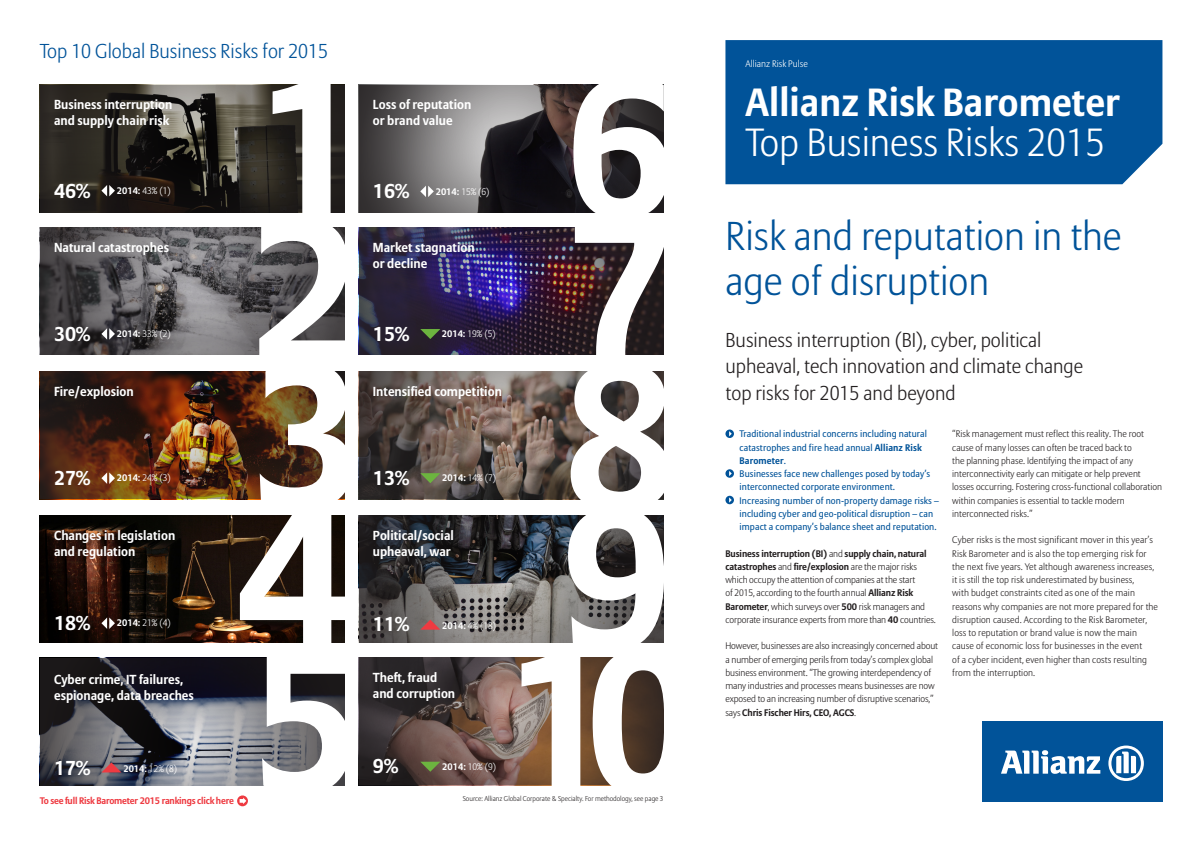
<style>
.page{position:relative;width:1191px;height:842px;background:#fff}
.page>*{position:absolute;margin:0;border:0;box-sizing:border-box;transform-origin:0 0}
.Section_headline{font:300 40px/45px "Allianz Sans";color:#015399}
.t1{font:700 39px "Allianz Sans";color:#fff}
.t2{font:300 39px "Allianz Sans";color:#fff}
.Section_standfirst{font:300 20px/26.5px "Allianz Sans";color:#231f20}
.Secondary_headline{font:300 20px "Allianz Sans";color:#015399}
.Boxout_headline{font:700 20px "Allianz Sans";color:#fff}
.Boxout_headline-2{font:700 13px/16px "Allianz Sans";color:#fff}
.Body_text{font:300 9.5px/13.2px "Allianz Sans";color:#231f20}
.Body_text-2{font:9.5px/13.2px "Allianz Sans";letter-spacing:.01em;color:#015399}
.Margin_text{font:300 9.5px "Allianz Sans";color:#fff}
.Body_text-3{font:700 9.5px "Allianz Sans";letter-spacing:-.02em;color:#ee3a41}
.Body_text-4{font:300 9.5px "Allianz Sans";color:#fff}
.Body_text-5{font:300 7px "Allianz Sans";color:#231f20}
.s1{font-weight:700}
</style>
<div class="page">
<svg style="left:40px;top:85px;width:199px;height:128px;background:#322e28"></svg>
<div style="left:982px;top:722px;width:180px;height:80px;background:#015399"></div>
<svg style="left:1001px;top:750px;width:99px;height:24px"></svg>
<svg style="left:1108px;top:745px;width:35px;height:36px"></svg>
<svg style="left:40px;top:227px;width:199px;height:128px;background:#5d5b5e"></svg>
<svg style="left:40px;top:658px;width:199px;height:127px;background:#4a4b53"></svg>
<img style="left:40px;top:372px;width:199px;height:127px">
<svg style="left:359px;top:85px;width:162px;height:128px;background:#656364"></svg>
<img style="left:359px;top:227px;width:162px;height:128px">
<svg style="left:359px;top:372px;width:162px;height:127px;background:#5e514b"></svg>
<svg style="left:359px;top:515px;width:162px;height:128px;background:#464546"></svg>
<svg style="left:359px;top:658px;width:162px;height:127px;background:#554542"></svg>
<img style="left:40px;top:515px;width:199px;height:128px">
<svg style="left:521px;top:84px;width:143px;height:702px"></svg>
<svg style="left:101px;top:185px;width:14px;height:11px"></svg>
<svg style="left:101px;top:328px;width:14px;height:12px"></svg>
<svg style="left:101px;top:472px;width:14px;height:12px"></svg>
<svg style="left:101px;top:617px;width:14px;height:12px"></svg>
<svg style="left:101px;top:762px;width:20px;height:10px"></svg>
<svg style="left:420px;top:186px;width:14px;height:11px"></svg>
<svg style="left:420px;top:329px;width:20px;height:10px"></svg>
<svg style="left:420px;top:473px;width:20px;height:10px"></svg>
<svg style="left:420px;top:762px;width:20px;height:10px"></svg>
<svg style="left:420px;top:620px;width:20px;height:10px"></svg>
<div style="left:725px;top:40px;width:437px;height:144px;background:#015399"></div>
<svg style="left:725px;top:429px;width:9px;height:9px"></svg>
<svg style="left:729px;top:431px;width:3px;height:5px"></svg>
<svg style="left:725px;top:469px;width:9px;height:9px"></svg>
<svg style="left:729px;top:471px;width:3px;height:5px"></svg>
<div style="left:725px;top:496px;width:9px;height:8px;background:#015399;border-radius:50%"></div>
<svg style="left:729px;top:497px;width:3px;height:6px"></svg>
<div style="left:237px;top:795px;width:11px;height:11px;background:#ee3a41;border-radius:50%"></div>
<svg style="left:239px;top:84px;width:106px;height:720px"></svg>
<p class="Secondary_headline" style="left:40px;top:39px;width:290px">Top 10 Global Business Risks for 2015</p>
<p class="Boxout_headline-2" style="left:54px;top:96px;width:120px">Business interruption and supply chain risk</p>
<p class="Boxout_headline-2" style="left:373px;top:96px;width:100px">Loss of reputation or brand value</p>
<p class="Boxout_headline" style="left:54px;top:179px;width:38px">46%</p>
<p class="Boxout_headline" style="left:373px;top:179px;width:38px">16%</p>
<p class="Margin_text" style="left:117px;top:185px;width:55px"><span class="s1">2014:</span> 43% (1)</p>
<p class="Margin_text" style="left:436px;top:185px;width:55px"><span class="s1">2014:</span> 15% (6)</p>
<p class="Boxout_headline-2" style="left:54px;top:239px;width:117px">Natural catastrophes</p>
<p class="Boxout_headline-2" style="left:373px;top:239px;width:103px">Market stagnation or decline</p>
<p class="Boxout_headline" style="left:54px;top:322px;width:38px">30%</p>
<p class="Margin_text" style="left:117px;top:328px;width:55px"><span class="s1">2014:</span> 33% (2)</p>
<p class="Boxout_headline" style="left:373px;top:322px;width:38px">15%</p>
<p class="Body_text-4" style="left:442px;top:328px;width:55px"><span class="s1">2014:</span> 19% (5)</p>
<p class="Boxout_headline-2" style="left:54px;top:383px;width:81px">Fire/explosion</p>
<p class="Boxout_headline-2" style="left:373px;top:383px;width:130px">Intensified competition</p>
<p class="Boxout_headline" style="left:54px;top:466px;width:38px">27%</p>
<p class="Margin_text" style="left:117px;top:472px;width:55px"><span class="s1">2014:</span> 24% (3)</p>
<p class="Boxout_headline" style="left:373px;top:466px;width:38px">13%</p>
<p class="Body_text-4" style="left:442px;top:472px;width:55px"><span class="s1">2014:</span> 14% (7)</p>
<p class="Boxout_headline-2" style="left:54px;top:527px;width:123px">Changes in legislation and regulation</p>
<p class="Boxout_headline-2" style="left:373px;top:528px;width:82px">Political/social upheaval, war</p>
<p class="Boxout_headline" style="left:54px;top:611px;width:38px">18%</p>
<p class="Margin_text" style="left:117px;top:617px;width:55px"><span class="s1">2014:</span> 21% (4)</p>
<p class="Boxout_headline" style="left:373px;top:612px;width:38px">11%</p>
<p class="Margin_text" style="left:442px;top:620px;width:55px"><span class="s1">2014:</span> 4% (18)</p>
<p class="Boxout_headline-2" style="left:54px;top:671px;width:141px">Cyber crime, IT failures, espionage, data breaches</p>
<p class="Boxout_headline-2" style="left:373px;top:669px;width:84px">Theft, fraud and corruption</p>
<p class="Boxout_headline" style="left:54px;top:756px;width:38px">17%</p>
<p class="Margin_text" style="left:123px;top:763px;width:55px"><span class="s1">2014:</span> 12% (8)</p>
<p class="Boxout_headline" style="left:373px;top:754px;width:27px">9%</p>
<p class="Margin_text" style="left:442px;top:760px;width:55px"><span class="s1">2014:</span> 10% (9)</p>
<p class="Body_text-3" style="left:40px;top:795px;width:195px">To see full Risk Barometer 2015 rankings click here</p>
<p class="Body_text-5" style="left:463px;top:794px;width:202px">Source: Allianz Global Corporate &amp; Specialty. For methodology, see page 3</p>
<p class="Margin_text" style="left:745px;top:58px;width:64px">Allianz Risk Pulse</p>
<p class="t1" style="left:745px;top:79px;width:376px">Allianz Risk Barometer</p>
<p class="t2" style="left:745px;top:119px;width:361px">Top Business Risks 2015</p>
<p class="Section_headline" style="left:725px;top:213px;width:398px">Risk and reputation in the age of disruption</p>
<p class="Section_standfirst" style="left:725px;top:326px;width:359px">Business interruption (BI), cyber, political upheaval, tech innovation and climate change top risks for 2015 and beyond</p>
<p class="Body_text" style="left:952px;top:427px;width:211px">“Risk management must reflect this reality. The root cause of many losses can often be traced back to<br>the planning phase. Identifying the impact of any interconnectivity early can mitigate or help prevent losses occurring. Fostering cross-functional collaboration within companies is essential to tackle modern interconnected risks.”</p>
<p class="Body_text" style="left:952px;top:533px;width:207px">Cyber risks is the most significant mover in this year’s Risk Barometer and is also the top emerging risk for the next five years. Yet although awareness increases, it is still the top risk underestimated by business,<br>with budget constraints cited as one of the main reasons why companies are not more prepared for the disruption caused. According to the Risk Barometer, loss to reputation or brand value is now the main cause of economic loss for businesses in the event<br>of a cyber incident, even higher than costs resulting from the interruption.</p>
<p class="Body_text-2" style="left:739px;top:427px;width:189px">Traditional industrial concerns including natural catastrophes and fire head annual <span class="s1">Allianz Risk<br>Barometer</span>.</p>
<p class="Body_text-2" style="left:739px;top:467px;width:192px">Businesses face new challenges posed by today’s interconnected corporate environment.</p>
<p class="Body_text-2" style="left:739px;top:493px;width:201px">Increasing number of non-property damage risks – including cyber and geo-political disruption – can impact a company’s balance sheet and reputation.</p>
<p class="Body_text" style="left:725px;top:546px;width:212px"><span class="s1">Business interruption (BI)</span> and <span class="s1">supply chain, natural catastrophes</span> and <span class="s1">fire/explosion</span> are the major risks which occupy the attention of companies at the start<br>of 2015, according to the fourth annual <span class="s1">Allianz Risk Barometer</span>, which surveys over <span class="s1">500</span> risk managers and corporate insurance experts from more than <span class="s1">40</span> countries.</p>
<p class="Body_text" style="left:725px;top:639px;width:214px">However, businesses are also increasingly concerned about a number of emerging perils from today’s complex global business environment. “The growing interdependency of many industries and processes means businesses are now exposed to an increasing number of disruptive scenarios,” says <span class="s1">Chris Fischer Hirs, CEO, AGCS</span>.</p>
</div>
